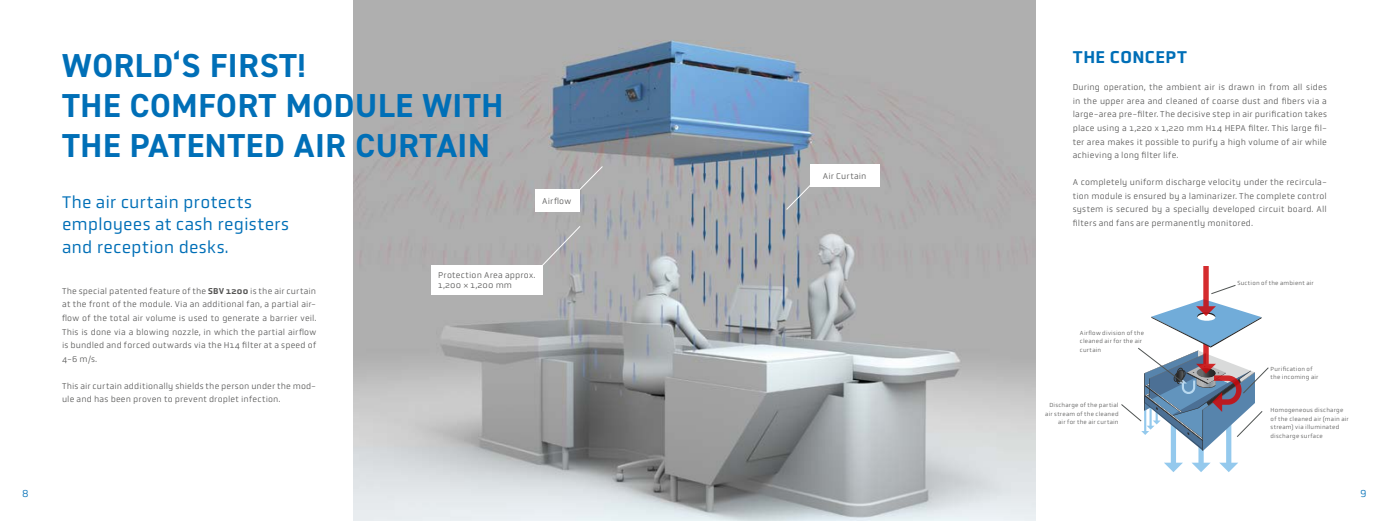
<style>
.page{position:relative;width:1389px;height:521px;background:#fff}
.page>*{position:absolute;margin:0;border:0;box-sizing:border-box;transform-origin:0 0}
.t1{font:700 33.25px/40.3px "DIN2014";letter-spacing:.02em;color:#006fb7}
.t2{font:17.5px/22.8px "Obvia";letter-spacing:.015em;color:#006fb7}
.t3{font:500 17.5px "Obvia";letter-spacing:.02em;color:#006fb7}
.t4{font:300 10.5px "Obvia";color:#006fb7}
.t5{font:300 8.75px/13.6px "Obvia";letter-spacing:.02em;color:#565655;text-align:justify}
.t6{font:300 6.12px/8.8px "Obvia";letter-spacing:.035em;color:#565655}
.s1{font-weight:500}
</style>
<div class="page">
<img style="left:353px;top:0;width:683px;height:521px">
<svg style="left:576px;top:165px;width:28px;height:28px"></svg>
<div style="left:1226px;top:419px;width:5px;height:45px;background:#94c9ed"></div>
<svg style="left:1219px;top:463px;width:19px;height:9px"></svg>
<div style="left:1198px;top:435px;width:6px;height:29px;background:#94c9ed"></div>
<svg style="left:1192px;top:463px;width:18px;height:9px"></svg>
<div style="left:1171px;top:419px;width:5px;height:45px;background:#94c9ed"></div>
<svg style="left:1164px;top:463px;width:19px;height:9px"></svg>
<div style="left:1203px;top:266px;width:6px;height:41px;background:#d52c2e"></div>
<svg style="left:1121px;top:285px;width:148px;height:166px"></svg>
<div style="left:810px;top:164px;width:70px;height:23px;background:#fff"></div>
<svg style="left:785px;top:183px;width:28px;height:28px"></svg>
<div style="left:431px;top:265px;width:111px;height:30px;background:#fff"></div>
<svg style="left:540px;top:225px;width:41px;height:43px;background:#afaeb0"></svg>
<div style="left:535px;top:190px;width:44px;height:22px;background:#fff"></div>
<h1 class="t1" style="left:62px;top:45px;width:443px">WORLD‘S FIRST!<br>THE COMFORT MODULE WITH<br>THE PATENTED AIR CURTAIN</h1>
<h2 class="t2" style="left:62px;top:190px;width:229px">The air curtain protects employees at cash registers and reception desks.</h2>
<p class="t5" style="left:542px;top:194px;width:31px">Airflow</p>
<p class="t5" style="left:62px;top:284px;width:256px">The special patented feature of the <span class="s1">SBV 1200</span> is the air curtain at the front of the module. Via an additional fan, a partial air&shy;flow of the total air volume is used to generate a barrier veil.<br>This is done via a blowing nozzle, in which the partial airflow is bundled and forced outwards via the H14 filter at a speed of 4- 6 m/s.</p>
<p class="t5" style="left:62px;top:379px;width:256px">This air curtain additionally shields the person under the mod&shy;ule and has been proven to prevent droplet infection.</p>
<p class="t5" style="left:438px;top:270px;width:98px;line-height:10.5px">Protection Area approx.<br>1,200 × 1,200 mm</p>
<p class="t5" style="left:823px;top:169px;width:45px">Air Curtain</p>
<h2 class="t3" style="left:1073px;top:46px;width:116px">THE CONCEPT</h2>
<p class="t5" style="left:1073px;top:81px;width:256px">During operation, the ambient air is drawn in from all sides in the upper area and cleaned of coarse dust and fibers via a large-area pre-filter. The decisive step in air purification takes place using a 1,220 x 1,220 mm H14 HEPA filter. This large fil&shy;ter area makes it possible to purify a high volume of air while achieving a long filter life.</p>
<p class="t5" style="left:1073px;top:176px;width:256px">A completely uniform discharge velocity under the recircula&shy;tion module is ensured by a laminarizer. The complete control system is secured by a specially developed circuit board. All filters and fans are permanently monitored.</p>
<p class="t6" style="left:1080px;top:328px;width:66px">Airflow division of the cleaned air for the air curtain</p>
<p class="t6" style="left:1045px;top:400px;width:75px;text-align:right">Discharge of the partial air stream of the cleaned air for the air curtain</p>
<p class="t6" style="left:1237px;top:278px;width:78px">Suction of the ambient air</p>
<p class="t6" style="left:1271px;top:364px;width:49px">Purification of the incoming air</p>
<p class="t6" style="left:1271px;top:405px;width:80px">Homogeneous discharge of the cleaned air (main air stream) via illuminated discharge surface</p>
<p class="t4" style="left:22px;top:488px;width:8px">8</p>
<p class="t4" style="left:1360px;top:488px;width:8px">9</p>
</div>
